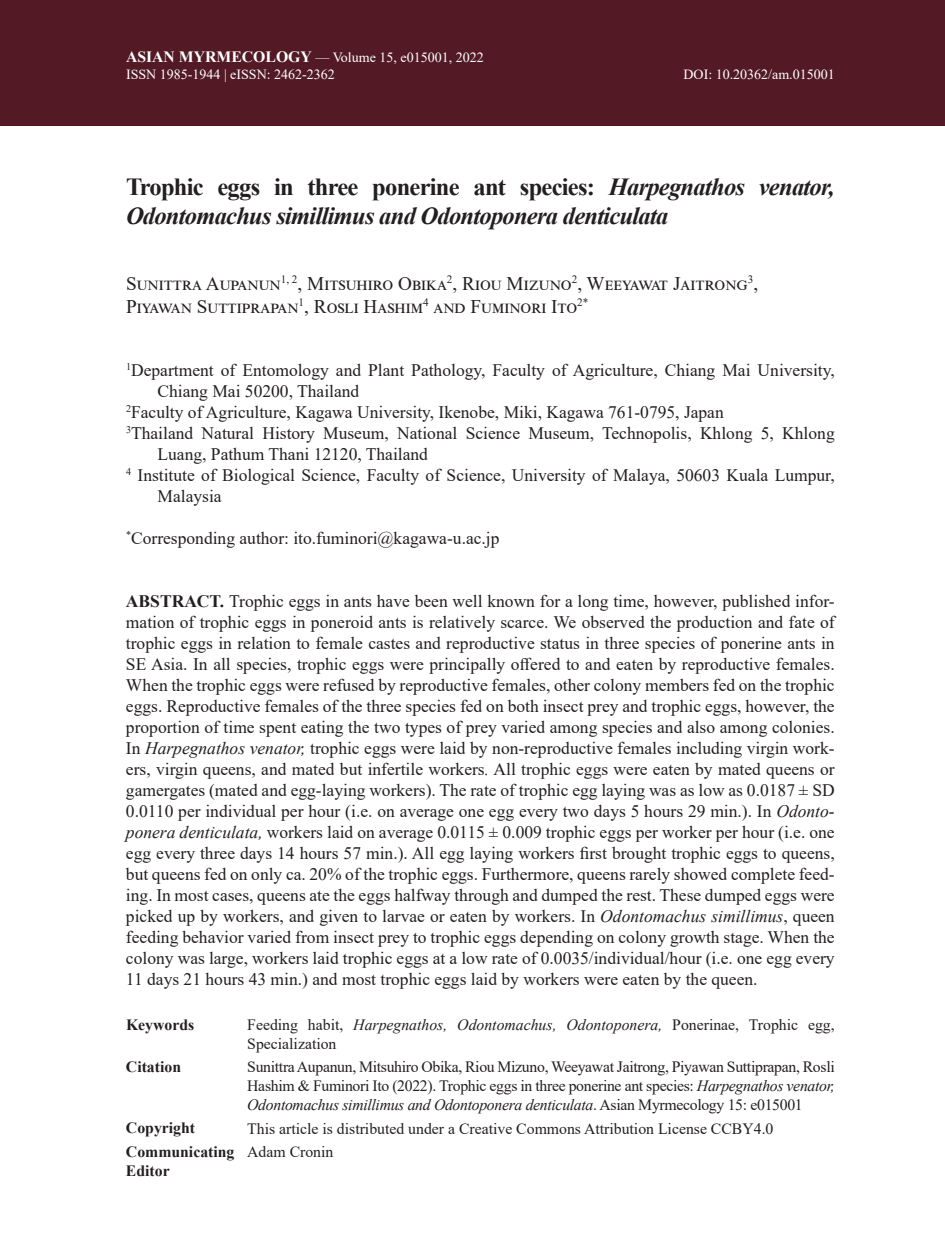
<style>
.page{position:relative;width:945px;height:1260px;background:#fff}
.page>*{position:absolute;margin:0;border:0;box-sizing:border-box;transform-origin:0 0}
.t1{font:italic 700 24.5px/29.4px "Times New Roman";letter-spacing:-.03em;color:#231f20}
.t2{font:19.25px/23.1px "Times New Roman";letter-spacing:.065em;color:#231f20}
.t3{font:17.5px/21px "Times New Roman";color:#231f20;text-align:justify}
.t4{font:15.75px/18.9px "Times New Roman";color:#231f20}
.t5{font:700 15.75px/18.9px "Times New Roman";color:#231f20}
.t6{font:14px/16.8px "Times New Roman";color:#fff}
.s1{font-weight:700;font-size:15.75px}
.s2{font-style:normal}
.s3{font-weight:700}
.s4{font-style:italic}
</style>
<div class="page">
<div style="left:0;top:0;width:945px;height:126px;background:#531a25"></div>
<p class="t6" style="left:126px;top:48px;width:359px"><span class="s1">ASIAN MYRMECOLOGY</span> — Volume 15, e015001, 2022<br>ISSN 1985-1944 | eISSN: 2462-2362</p>
<p class="t6" style="left:683px;top:65px;width:153px">DOI: 10.20362/am.015001</p>
<h1 class="t1" style="left:126px;top:172px;width:710px"><span class="s2">Trophic eggs in three ponerine ant species:</span> Harpegnathos venator,<br>Odontomachus simillimus and Odontoponera denticulata</h1>
<p class="t2" style="left:126px;top:271px;width:634px">Sunittra Aupanun<sup>1,</sup> <sup>2</sup>, Mitsuhiro Obika<sup>2</sup>, Riou Mizuno<sup>2</sup>, Weeyawat Jaitrong<sup>3</sup>,<br>Piyawan Suttiprapan<sup>1</sup>, Rosli Hashim<sup>4</sup> and Fuminori Ito<sup>2*</sup></p>
<p class="t3" style="left:126px;top:359px;width:710px"><sup>1</sup>Department of Entomology and Plant Pathology, Faculty of Agriculture, Chiang Mai University,</p>
<p class="t3" style="left:157px;top:380px;width:203px">Chiang Mai 50200, Thailand</p>
<p class="t3" style="left:126px;top:401px;width:599px"><sup>2</sup>Faculty of Agriculture, Kagawa University, Ikenobe, Miki, Kagawa 761-0795, Japan</p>
<p class="t3" style="left:126px;top:422px;width:710px"><sup>3</sup>Thailand Natural History Museum, National Science Museum, Technopolis, Khlong 5, Khlong</p>
<p class="t3" style="left:157px;top:443px;width:272px">Luang, Pathum Thani 12120, Thailand</p>
<p class="t3" style="left:126px;top:464px;width:710px"><sup>4</sup> Institute of Biological Science, Faculty of Science, University of Malaya, 50603 Kuala Lumpur,</p>
<p class="t3" style="left:157px;top:485px;width:66px">Malaysia</p>
<p class="t3" style="left:126px;top:527px;width:375px"><sup>*</sup>Corresponding author: ito.fuminori@kagawa-u.ac.jp</p>
<p class="t3" style="left:126px;top:590px;width:710px"><span class="s3">ABSTRACT.</span> Trophic eggs in ants have been well known for a long time, however, published infor&shy;mation of trophic eggs in poneroid ants is relatively scarce. We observed the production and fate of trophic eggs in relation to female castes and reproductive status in three species of ponerine ants in SE Asia. In all species, trophic eggs were principally offered to and eaten by reproductive females.<br>When the trophic eggs were refused by reproductive females, other colony members fed on the trophic eggs. Reproductive females of the three species fed on both insect prey and trophic eggs, however, the proportion of time spent eating the two types of prey varied among species and also among colonies.<br>In <span class="s4">Harpegnathos venator,</span> trophic eggs were laid by non-reproductive females including virgin work&shy;ers, virgin queens, and mated but infertile workers<span class="s4">.</span> All trophic eggs were eaten by mated queens or gamergates (mated and egg-laying workers). The rate of trophic egg laying was as low as 0.0187 ± SD 0.0110 per individual per hour (i.e. on average one egg every two days 5 hours 29 min.). In <span class="s4">Odonto&shy;ponera denticulata,</span> workers laid on average 0.0115 ± 0.009 trophic eggs per worker per hour (i.e. one egg every three days 14 hours 57 min.). All egg laying workers first brought trophic eggs to queens, but queens fed on only ca. 20% of the trophic eggs. Furthermore, queens rarely showed complete feed&shy;ing. In most cases, queens ate the eggs halfway through and dumped the rest. These dumped eggs were picked up by workers, and given to larvae or eaten by workers. In <span class="s4">Odontomachus simillimus</span>, queen feeding behavior varied from insect prey to trophic eggs depending on colony growth stage. When the colony was large, workers laid trophic eggs at a low rate of 0.0035/individual/hour (i.e. one egg every 11 days 21 hours 43 min.) and most trophic eggs laid by workers were eaten by the queen.</p>
<p class="t5" style="left:126px;top:1014px;width:70px">Keywords</p>
<p class="t4" style="left:247px;top:1015px;width:589px">Feeding habit, <span class="s4">Harpegnathos, Odontomachus, Odontoponera,</span> Ponerinae, Trophic egg,<br>Specialization</p>
<p class="t5" style="left:126px;top:1057px;width:57px">Citation</p>
<p class="t4" style="left:247px;top:1057px;width:589px;text-align:justify">Sunittra Aupanun, Mitsuhiro Obika, Riou Mizuno, Weeyawat Jaitrong, Piyawan Suttiprapan, Rosli Hashim &amp; Fuminori Ito (2022). Trophic eggs in three ponerine ant species: <span class="s4">Harpegnathos venator, Odontomachus simillimus and Odontoponera denticulata</span>. Asian Myrmecology 15: e015001</p>
<p class="t5" style="left:126px;top:1118px;width:71px">Copyright</p>
<p class="t4" style="left:247px;top:1118px;width:528px">This article is distributed under a Creative Commons Attribution License CCBY4.0</p>
<p class="t5" style="left:126px;top:1142px;width:110px">Communicating<br>Editor</p>
<p class="t4" style="left:247px;top:1142px;width:88px">Adam Cronin</p>
</div>
